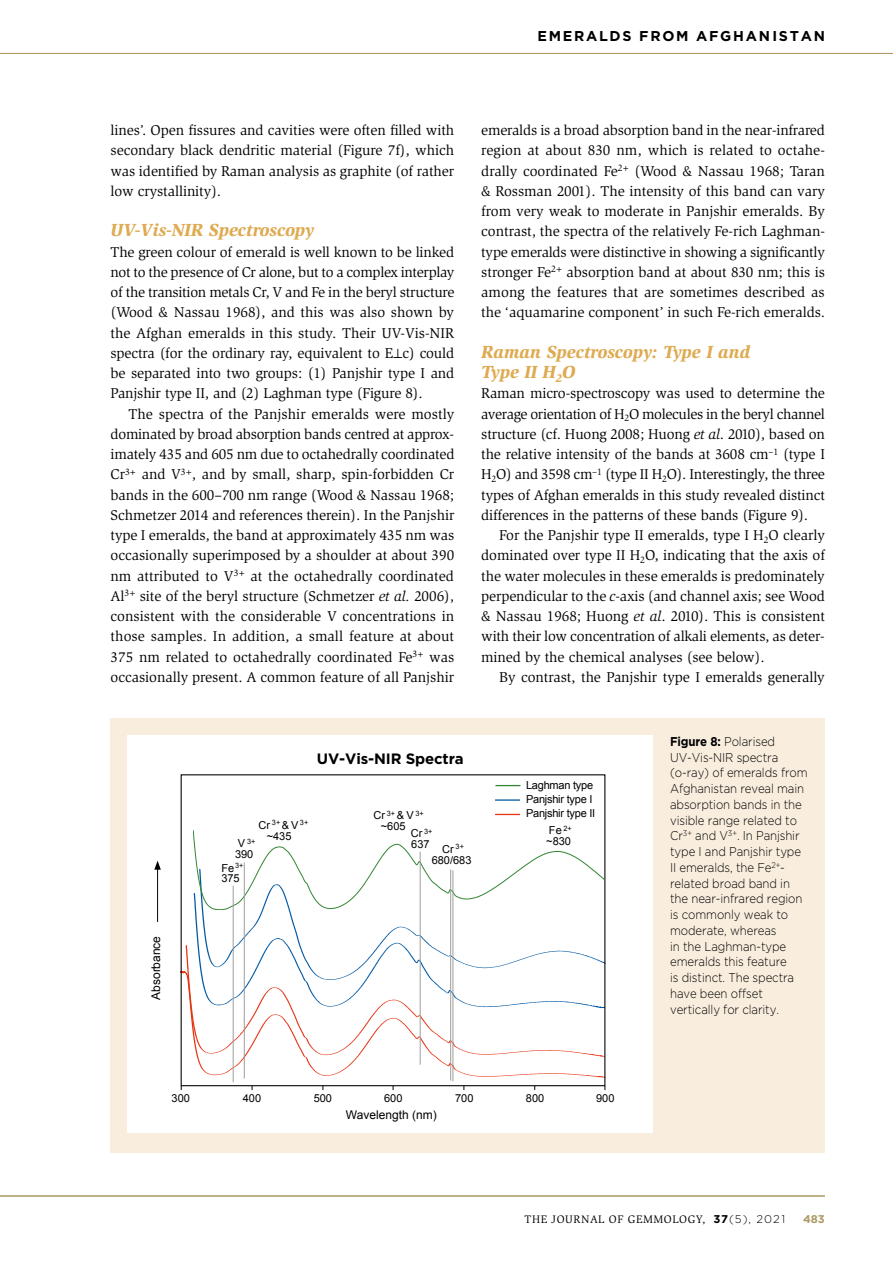
<style>
.page{position:relative;width:893px;height:1263px;background:#fff}
.page>*{position:absolute;margin:0;border:0;box-sizing:border-box;transform-origin:0 0}
.t1{font:italic 900 18px/20.2px "Slimbach";letter-spacing:-.005em;color:#deab52}
.t2{font:700 15px "Gotham";letter-spacing:-.01em;color:#000}
.t3{font:14.7px/20.2px "Slimbach";letter-spacing:-.005em;color:#000;text-align:justify}
.t4{font:700 14.25px "Gotham";letter-spacing:.12em;color:#000}
.t5{font:300 12.75px/15.8px "Gotham";letter-spacing:-.01em;color:#000;scale:.9 1}
.t6{font:12px "Arial";color:#000}
.t7{font:11.25px "Slimbach";letter-spacing:.05em;color:#000}
.t8{font:700 11.25px "Gotham";color:#ae9a64}
.t9{font:10.95px/10.9px "Arial";color:#000}
.t10{font:10.95px/14.1px "Arial";letter-spacing:-.02em;color:#000}
.t11{font:7.35px "Arial";color:#000}
.s1{font-style:italic}
.s2{font-size:10.95px}
.s3{font-weight:700}
.s4{font-family:"Gotham";font-weight:700}
.s5{font-family:"Gotham";font-weight:300}
</style>
<div class="page">
<hr style="left:0;top:53px;width:893px;height:1px;background:#ae9a64">
<hr style="left:0;top:1195px;width:825px;height:1px;background:#ae9a64">
<div style="left:111px;top:718px;width:714px;height:434px;background:#f9eede"></div>
<div style="left:128px;top:735px;width:525px;height:398px;background:#fff"></div>
<hr style="left:495px;top:799px;width:25px;height:2px;background:#0059a3">
<svg style="left:495px;top:814px;width:25px;height:1px"></svg>
<svg style="left:181px;top:830px;width:424px;height:247px"></svg>
<svg style="left:495px;top:785px;width:25px;height:1px"></svg>
<hr style="left:420px;top:851px;width:1px;height:214px;background:#9d9d9c">
<hr style="left:244px;top:862px;width:1px;height:216px;background:#9d9d9c">
<hr style="left:450px;top:869px;width:1px;height:212px;background:#9d9d9c">
<hr style="left:453px;top:870px;width:1px;height:211px;background:#9d9d9c">
<hr style="left:233px;top:886px;width:1px;height:196px;background:#9d9d9c">
<hr style="left:157px;top:867px;width:1px;height:55px;background:#000">
<svg style="left:154px;top:861px;width:7px;height:9px"></svg>
<p class="t4" style="left:537px;top:26px;width:289px">EMERALDS FROM AFGHANISTAN</p>
<p class="t3" style="left:111px;top:120px;width:345px">lines’. Open fissures and cavities were often filled with secondary black dendritic material (Figure 7f), which was identified by Raman analysis as graphite (of rather low crystallinity).</p>
<p class="t1" style="left:111px;top:220px;width:205px">UV-Vis-NIR Spectroscopy</p>
<p class="t3" style="left:111px;top:242px;width:345px">The green colour of emerald is well known to be linked not to the presence of Cr alone, but to a complex interplay of the transition metals Cr, V and Fe in the beryl structure (Wood &amp; Nassau 1968), and this was also shown by the Afghan emeralds in this study. Their UV-Vis-NIR spectra (for the ordinary ray, equivalent to E⊥c) could be separated into two groups: (1) Panjshir type I and Panjshir type II, and (2) Laghman type (Figure 8).</p>
<p class="t3" style="left:111px;top:404px;width:345px;text-indent:18px">The spectra of the Panjshir emeralds were mostly dominated by broad absorption bands centred at approx&shy;imately 435 and 605 nm due to octahedrally coordinated Cr<sup>3</sup><sup>+</sup> and V<sup>3</sup><sup>+</sup>, and by small, sharp, spin-forbidden Cr bands in the 600–700 nm range (Wood &amp; Nassau 1968; Schmetzer 2014 and references therein). In the Panjshir type I emeralds, the band at approximately 435 nm was occasionally superimposed by a shoulder at about 390 nm attributed to V<sup>3</sup><sup>+</sup> at the octahedrally coordinated Al<sup>3</sup><sup>+</sup> site of the beryl structure (Schmetzer <span class="s1">et al.</span> 2006), consistent with the considerable V concentrations in those samples. In addition, a small feature at about 375 nm related to octahedrally coordinated Fe<sup>3</sup><sup>+</sup> was occasionally present. A common feature of all Panjshir</p>
<p class="t3" style="left:481px;top:120px;width:345px">emeralds is a broad absorption band in the near-infrared region at about 830 nm, which is related to octahe&shy;drally coordinated Fe<sup>2</sup><sup>+</sup> (Wood &amp; Nassau 1968; Taran &amp; Rossman 2001). The intensity of this band can vary from very weak to moderate in Panjshir emeralds. By contrast, the spectra of the relatively Fe-rich Laghman&shy;type emeralds were distinctive in showing a significantly stronger Fe<sup>2</sup><sup>+</sup> absorption band at about 830 nm; this is among the features that are sometimes described as the ‘aquamarine component’ in such Fe-rich emeralds.</p>
<p class="t1" style="left:481px;top:341px;width:271px">Raman Spectroscopy: Type I and<br>Type II H<sub>2</sub>O</p>
<p class="t3" style="left:481px;top:383px;width:345px">Raman micro-spectroscopy was used to determine the average orientation of H<sub>2</sub>O molecules in the beryl channel structure (cf. Huong 2008; Huong <span class="s1">et al</span>. 2010), based on the relative intensity of the bands at 3608 cm<sup>–1</sup> (type I H<sub>2</sub>O) and 3598 cm<sup>–1</sup> (type II H<sub>2</sub>O). Interestingly, the three types of Afghan emeralds in this study revealed distinct differences in the patterns of these bands (Figure 9).</p>
<p class="t3" style="left:481px;top:525px;width:345px;text-indent:18px">For the Panjshir type II emeralds, type I H<sub>2</sub>O clearly dominated over type II H<sub>2</sub>O, indicating that the axis of the water molecules in these emeralds is predominately perpendicular to the <span class="s1">c</span>-axis (and channel axis; see Wood &amp; Nassau 1968; Huong <span class="s1">et al</span>. 2010). This is consistent with their low concentration of alkali elements, as deter&shy;mined by the chemical analyses (see below).</p>
<p class="t3" style="left:499px;top:667px;width:327px">By contrast, the Panjshir type I emeralds generally</p>
<p class="t6" style="left:148px;top:999px;width:65px;rotate:-90deg">Absorbance</p>
<p class="t2" style="left:317px;top:749px;width:148px">UV-Vis-NIR Spectra</p>
<p class="t9" style="left:373px;top:810px;width:52px">Cr<sup>3+</sup>&amp;V<sup>3+</sup></p>
<p class="t11" style="left:272px;top:819px;width:38px">3+<span class="s2">&amp;V</span>3+</p>
<p class="t9" style="left:267px;top:830px;width:26px">~435</p>
<p class="t9" style="left:259px;top:819px;width:13px">Cr</p>
<p class="t9" style="left:381px;top:821px;width:26px">~605</p>
<p class="t9" style="left:411px;top:828px;width:23px">Cr <sup>3+<br></sup>637</p>
<p class="t11" style="left:238px;top:837px;width:19px"><span class="s2">V</span> 3+</p>
<p class="t9" style="left:221px;top:847px;width:33px;line-height:13.6px;text-indent:14px">390<br>Fe<sup>3+</sup></p>
<p class="t9" style="left:221px;top:873px;width:20px">375</p>
<p class="t9" style="left:432px;top:843px;width:41px;line-height:11.6px;text-align:center">Cr <sup>3+<br></sup>680/683</p>
<p class="t10" style="left:526px;top:778px;width:69px">Laghman type</p>
<p class="t10" style="left:526px;top:792px;width:71px">Panjshir type I<br>Panjshir type II</p>
<p class="t9" style="left:546px;top:825px;width:27px">Fe <sup>2+ </sup>~830</p>
<p class="t5" style="left:670px;top:733px;width:154px"><span class="s3">Figure 8:</span> Polarised<br>UV-Vis-NIR spectra (o-ray) of emeralds from<br>Afghanistan reveal main absorption bands in the visible range related to<br>Cr<sup>3+</sup> and V<sup>3+</sup>. In Panjshir type I and Panjshir type<br>II emeralds, the Fe<sup>2+</sup>- related broad band in the near-infrared region is commonly weak to moderate, whereas<br>in the Laghman-type emeralds this feature<br>is distinct. The spectra have been offset vertically for clarity.</p>
<p class="t9" style="left:172px;top:1092px;width:20px">300</p>
<p class="t9" style="left:243px;top:1092px;width:20px">400</p>
<p class="t9" style="left:314px;top:1092px;width:20px">500</p>
<p class="t9" style="left:384px;top:1092px;width:20px">600</p>
<p class="t9" style="left:455px;top:1092px;width:20px">700</p>
<p class="t9" style="left:526px;top:1092px;width:20px">800</p>
<p class="t9" style="left:596px;top:1092px;width:20px">900</p>
<p class="t6" style="left:346px;top:1106px;width:92px">Wavelength (nm)</p>
<p class="t7" style="left:525px;top:1213px;width:262px">THE JOURNAL OF GEMMOLOGY, <span class="s4">37</span><span class="s5">(5), 2021</span></p>
<p class="t8" style="left:803px;top:1212px;width:23px">483</p>
</div>
